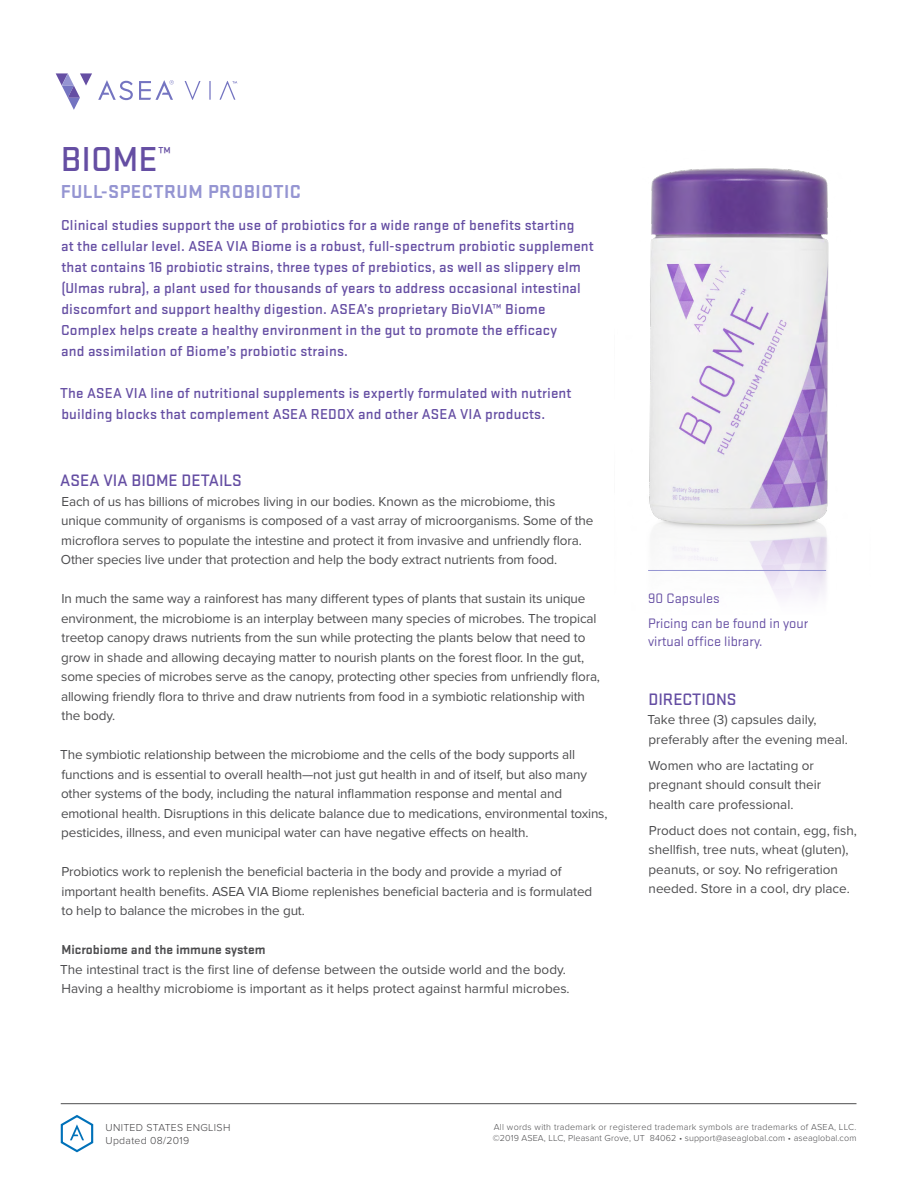
<style>
.page{position:relative;width:918px;height:1188px;background:#fff}
.page>*{position:absolute;margin:0;border:0;box-sizing:border-box;transform-origin:0 0}
.t1{font:500 36px "Stratum 2";color:#654ea3}
.t2{font:700 19.5px "Stratum 2";letter-spacing:.025em;color:#9595d2}
.t3{font:500 17.25px "Stratum 2";color:#654ea3}
.t4{font:500 15px/21px "Stratum 2";letter-spacing:.01em;color:#654ea3}
.t5{font:14.25px/24.8px "Stratum 2";color:#654ea3}
.t6{font:13.5px/19.5px "Proxima Nova";letter-spacing:-.01em;color:#4d4d4f}
.t7{font:700 13.5px "Stratum 2";color:#4d4d4f}
.t8{font:300 10.5px/12.6px "Proxima Nova";letter-spacing:.03em;color:#414042}
.t9{font:300 9px/10.8px "Proxima Nova";letter-spacing:.03em;color:#4d4d4f}
</style>
<div class="page">
<img style="left:649px;top:168px;width:180px;height:431px">
<hr style="left:648px;top:570px;width:178px;height:1px;background:#9595d2">
<svg style="left:56px;top:73px;width:36px;height:37px"></svg>
<svg style="left:98px;top:80px;width:35px;height:20px"></svg>
<svg style="left:185px;top:81px;width:16px;height:19px"></svg>
<svg style="left:209px;top:81px;width:2px;height:19px"></svg>
<svg style="left:220px;top:81px;width:17px;height:19px"></svg>
<svg style="left:139px;top:80px;width:35px;height:20px"></svg>
<svg style="left:60px;top:1115px;width:34px;height:38px"></svg>
<hr style="left:61px;top:1103px;width:795px;height:1px;background:#4d4d4f">
<h1 class="t1" style="left:61px;top:135px;width:112px">BIOME<sup>™</sup></h1>
<h2 class="t2" style="left:61px;top:178px;width:242px">FULL-SPECTRUM PROBIOTIC</h2>
<p class="t4" style="left:61px;top:214px;width:534px">Clinical studies support the use of probiotics for a wide range of benefits starting<br>at the cellular level. ASEA VIA Biome is a robust, full-spectrum probiotic supplement that contains 16 probiotic strains, three types of prebiotics, as well as slippery elm (Ulmas rubra), a plant used for thousands of years to address occasional intestinal discomfort and support healthy digestion. ASEA’s proprietary BioVIA™ Biome Complex helps create a healthy environment in the gut to promote the efficacy<br>and assimilation of Biome’s probiotic strains.</p>
<p class="t4" style="left:60px;top:382px;width:513px">The ASEA VIA line of nutritional supplements is expertly formulated with nutrient building blocks that complement ASEA REDOX and other ASEA VIA products.</p>
<p class="t3" style="left:60px;top:469px;width:183px">ASEA VIA BIOME DETAILS</p>
<p class="t6" style="left:61px;top:492px;width:534px">Each of us has billions of microbes living in our bodies. Known as the microbiome, this unique community of organisms is composed of a vast array of microorganisms. Some of the microflora serves to populate the intestine and protect it from invasive and unfriendly flora.<br>Other species live under that protection and help the body extract nutrients from food.</p>
<p class="t6" style="left:61px;top:589px;width:541px">In much the same way a rainforest has many different types of plants that sustain its unique environment, the microbiome is an interplay between many species of microbes. The tropical treetop canopy draws nutrients from the sun while protecting the plants below that need to grow in shade and allowing decaying matter to nourish plants on the forest floor. In the gut, some species of microbes serve as the canopy, protecting other species from unfriendly flora, allowing friendly flora to thrive and draw nutrients from food in a symbiotic relationship with the body.</p>
<p class="t6" style="left:60px;top:745px;width:549px">The symbiotic relationship between the microbiome and the cells of the body supports all functions and is essential to overall health—not just gut health in and of itself, but also many other systems of the body, including the natural inflammation response and mental and emotional health. Disruptions in this delicate balance due to medications, environmental toxins, pesticides, illness, and even municipal water can have negative effects on health.</p>
<p class="t6" style="left:61px;top:862px;width:532px">Probiotics work to replenish the beneficial bacteria in the body and provide a myriad of important health benefits. ASEA VIA Biome replenishes beneficial bacteria and is formulated to help to balance the microbes in the gut.</p>
<p class="t7" style="left:62px;top:940px;width:206px">Microbiome and the immune system</p>
<p class="t6" style="left:60px;top:960px;width:511px">The intestinal tract is the first line of defense between the outside world and the body.<br>Having a healthy microbiome is important as it helps protect against harmful microbes.</p>
<p class="t5" style="left:648px;top:586px;width:162px">90 Capsules<br>Pricing can be found in your</p>
<p class="t5" style="left:648px;top:628px;width:116px">virtual office library.</p>
<p class="t3" style="left:648px;top:687px;width:90px">DIRECTIONS</p>
<p class="t6" style="left:647px;top:710px;width:202px">Take three (3) capsules daily, preferably after the evening meal.</p>
<p class="t6" style="left:649px;top:756px;width:174px">Women who are lactating or pregnant should consult their health care professional.</p>
<p class="t6" style="left:649px;top:821px;width:210px">Product does not contain, egg, fish, shellfish, tree nuts, wheat (gluten), peanuts, or soy. No refrigeration needed. Store in a cool, dry place.</p>
<p class="t8" style="left:106px;top:1122px;width:126px">UNITED STATES ENGLISH<br>Updated 08/2019</p>
<p class="t9" style="left:493px;top:1122px;width:365px">All words with trademark or registered trademark symbols are trademarks of ASEA, LLC. ©2019 ASEA, LLC, Pleasant Grove, UT 84062 • support@aseaglobal.com • aseaglobal.com</p>
</div>
